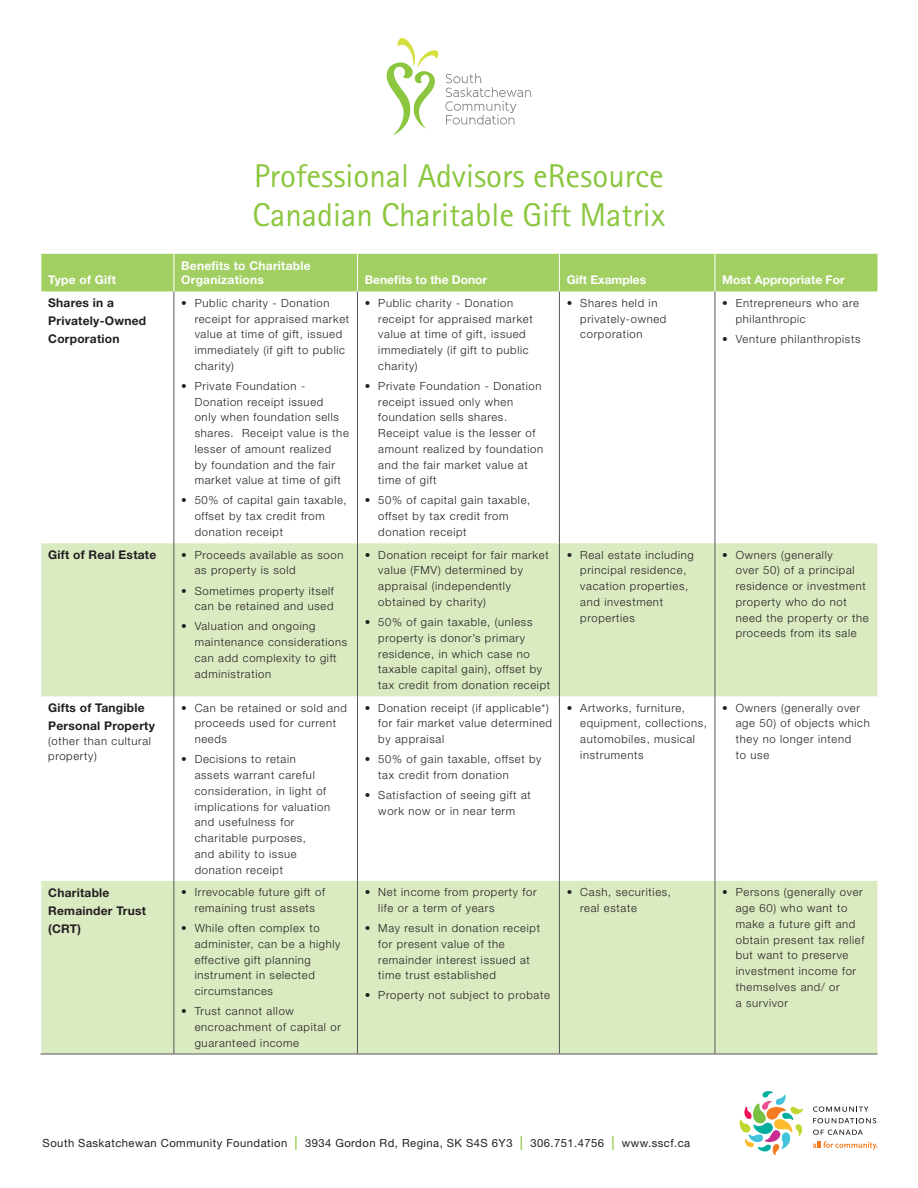
<style>
.page{position:relative;width:918px;height:1188px;background:#fff}
.page>*{position:absolute;margin:0;border:0;box-sizing:border-box;transform-origin:0 0}
.t1{font:33px/39px "Rotis Sans Serif";color:#8bc63e}
.t2{font:700 12px/18px "Helvetica Neue LT Std";letter-spacing:.02em;color:#231f20}
.t3{font:700 12px "Helvetica Neue LT Std";color:#fff}
.t4{font:700 12px/14.4px "Helvetica Neue LT Std";letter-spacing:.02em;color:#fff}
.t5{font:300 11.25px/15.8px "Helvetica Neue LT Std";letter-spacing:.06em;color:#231f20}
.t6{font:11.25px "Helvetica Neue LT Std";letter-spacing:.04em;color:#231f20}
.s1{font-weight:500;font-size:14.1px;color:#8bc63e}
</style>
<div class="page">
<svg style="left:387px;top:38px;width:51px;height:97px"></svg>
<svg style="left:445px;top:73px;width:86px;height:52px"></svg>
<svg style="left:813px;top:1106px;width:56px;height:6px"></svg>
<svg style="left:813px;top:1118px;width:63px;height:5px"></svg>
<svg style="left:813px;top:1130px;width:50px;height:5px"></svg>
<svg style="left:740px;top:1091px;width:63px;height:64px"></svg>
<svg style="left:813px;top:1141px;width:64px;height:9px"></svg>
<div style="left:41px;top:254px;width:837px;height:37px;background:#a2cf62"></div>
<svg style="left:41px;top:543px;width:837px;height:511px;fill:#daeac1"></svg>
<hr style="left:174px;top:291px;width:1px;height:252px;background:#57585a">
<hr style="left:357px;top:291px;width:1px;height:252px;background:#57585a">
<hr style="left:559px;top:291px;width:1px;height:252px;background:#57585a">
<hr style="left:715px;top:291px;width:1px;height:252px;background:#57585a">
<hr style="left:174px;top:543px;width:1px;height:153px;background:#57585a">
<hr style="left:357px;top:543px;width:1px;height:153px;background:#57585a">
<hr style="left:559px;top:543px;width:1px;height:153px;background:#57585a">
<hr style="left:715px;top:543px;width:1px;height:153px;background:#57585a">
<hr style="left:174px;top:696px;width:1px;height:185px;background:#57585a">
<hr style="left:357px;top:696px;width:1px;height:185px;background:#57585a">
<hr style="left:559px;top:696px;width:1px;height:185px;background:#57585a">
<hr style="left:715px;top:696px;width:1px;height:185px;background:#57585a">
<hr style="left:174px;top:881px;width:1px;height:173px;background:#57585a">
<hr style="left:357px;top:881px;width:1px;height:173px;background:#57585a">
<hr style="left:559px;top:881px;width:1px;height:173px;background:#57585a">
<hr style="left:715px;top:881px;width:1px;height:173px;background:#57585a">
<hr style="left:174px;top:254px;width:1px;height:37px;background:#fff">
<hr style="left:357px;top:254px;width:1px;height:37px;background:#fff">
<hr style="left:559px;top:254px;width:1px;height:37px;background:#fff">
<hr style="left:715px;top:254px;width:1px;height:37px;background:#fff">
<hr style="left:40px;top:1054px;width:134px;height:1px;background:#57585a">
<hr style="left:174px;top:1054px;width:183px;height:1px;background:#57585a">
<hr style="left:357px;top:1054px;width:202px;height:1px;background:#57585a">
<hr style="left:559px;top:1054px;width:156px;height:1px;background:#57585a">
<hr style="left:715px;top:1054px;width:163px;height:1px;background:#57585a">
<p class="t4" style="left:48px;top:272px;width:69px">Type of Gift</p>
<h1 class="t1" style="left:252px;top:156px;width:415px">Professional Advisors eResource<br>Canadian Charitable Gift Matrix</h1>
<p class="t4" style="left:181px;top:258px;width:131px">Benefits to Charitable<br>Organizations</p>
<p class="t3" style="left:365px;top:272px;width:124px">Benefits to the Donor</p>
<p class="t3" style="left:567px;top:272px;width:81px">Gift Examples</p>
<p class="t3" style="left:722px;top:272px;width:124px">Most Appropriate For</p>
<p class="t2" style="left:48px;top:294px;width:100px">Shares in a<br>Privately-Owned<br>Corporation</p>
<p class="t5" style="left:195px;top:295px;width:156px;text-indent:-14px">• Public charity - Donation receipt for appraised market value at time of gift, issued immediately (if gift to public charity)</p>
<p class="t5" style="left:195px;top:378px;width:156px;text-indent:-14px">• Private Foundation -<br>Donation receipt issued<br>only when foundation sells shares. Receipt value is the lesser of amount realized<br>by foundation and the fair market value at time of gift</p>
<p class="t5" style="left:195px;top:492px;width:154px;text-indent:-14px">• 50% of capital gain taxable, offset by tax credit from donation receipt</p>
<p class="t2" style="left:48px;top:546px;width:110px">Gift of Real Estate</p>
<p class="t5" style="left:195px;top:547px;width:150px;text-indent:-14px">• Proceeds available as soon as property is sold</p>
<p class="t5" style="left:181px;top:582px;width:154px;text-align:right">• Sometimes property itself can be retained and used</p>
<p class="t5" style="left:195px;top:618px;width:154px;text-indent:-14px">• Valuation and ongoing maintenance considerations can add complexity to gift administration</p>
<p class="t2" style="left:48px;top:699px;width:108px">Gifts of Tangible<br>Personal Property</p>
<p class="t5" style="left:48px;top:734px;width:104px;line-height:15px">(other than cultural property)</p>
<p class="t5" style="left:195px;top:700px;width:154px;text-indent:-14px">• Can be retained or sold and proceeds used for current needs</p>
<p class="t5" style="left:195px;top:751px;width:137px;text-indent:-14px">• Decisions to retain assets warrant careful consideration, in light of implications for valuation and usefulness for charitable purposes,<br>and ability to issue donation receipt</p>
<p class="t2" style="left:48px;top:883px;width:99px">Charitable<br>Remainder Trust (CRT)</p>
<p class="t5" style="left:181px;top:884px;width:145px;text-align:center">• Irrevocable future gift of remaining trust assets</p>
<p class="t5" style="left:195px;top:920px;width:147px;text-indent:-14px">• While often complex to administer, can be a highly effective gift planning instrument in selected circumstances</p>
<p class="t5" style="left:195px;top:1003px;width:148px;text-indent:-14px">• Trust cannot allow encroachment of capital or guaranteed income</p>
<p class="t5" style="left:378px;top:295px;width:156px;text-indent:-14px">• Public charity - Donation receipt for appraised market value at time of gift, issued immediately (if gift to public charity)</p>
<p class="t5" style="left:378px;top:378px;width:166px;text-indent:-14px">• Private Foundation - Donation receipt issued only when foundation sells shares.<br>Receipt value is the lesser of amount realized by foundation and the fair market value at time of gift</p>
<p class="t5" style="left:378px;top:492px;width:154px;text-indent:-14px">• 50% of capital gain taxable, offset by tax credit from donation receipt</p>
<p class="t5" style="left:378px;top:547px;width:172px;text-indent:-14px">• Donation receipt for fair market value (FMV) determined by appraisal (independently obtained by charity)</p>
<p class="t5" style="left:378px;top:614px;width:173px;text-indent:-14px">• 50% of gain taxable, (unless property is donor’s primary residence, in which case no taxable capital gain), offset by tax credit from donation receipt</p>
<p class="t5" style="left:378px;top:700px;width:175px;text-indent:-14px">• Donation receipt (if applicable*) for fair market value determined by appraisal</p>
<p class="t5" style="left:378px;top:751px;width:165px;text-indent:-14px">• 50% of gain taxable, offset by tax credit from donation</p>
<p class="t5" style="left:365px;top:787px;width:168px;text-align:center">• Satisfaction of seeing gift at work now or in near term</p>
<p class="t5" style="left:580px;top:295px;width:88px;text-indent:-14px">• Shares held in privately-owned corporation</p>
<p class="t5" style="left:736px;top:295px;width:125px;text-indent:-14px">• Entrepreneurs who are philanthropic</p>
<p class="t5" style="left:722px;top:331px;width:140px">• Venture philanthropists</p>
<p class="t5" style="left:580px;top:547px;width:115px;text-indent:-14px">• Real estate including principal residence, vacation properties, and investment properties</p>
<p class="t5" style="left:736px;top:547px;width:134px;text-indent:-14px">• Owners (generally<br>over 50) of a principal residence or investment property who do not need the property or the proceeds from its sale</p>
<p class="t5" style="left:580px;top:700px;width:128px;text-indent:-14px">• Artworks, furniture, equipment, collections, automobiles, musical instruments</p>
<p class="t5" style="left:736px;top:700px;width:135px;text-indent:-14px">• Owners (generally over age 50) of objects which they no longer intend<br>to use</p>
<p class="t5" style="left:378px;top:884px;width:160px;text-indent:-14px">• Net income from property for life or a term of years</p>
<p class="t5" style="left:378px;top:920px;width:163px;text-indent:-14px">• May result in donation receipt for present value of the remainder interest issued at time trust established</p>
<p class="t5" style="left:365px;top:987px;width:187px">• Property not subject to probate</p>
<p class="t5" style="left:580px;top:884px;width:92px;text-indent:-14px">• Cash, securities, real estate</p>
<p class="t5" style="left:736px;top:884px;width:130px;text-indent:-14px">• Persons (generally over age 60) who want to make a future gift and obtain present tax relief but want to preserve investment income for themselves and/ or<br>a survivor</p>
<p class="t6" style="left:43px;top:1136px;width:649px">South Saskatchewan Community Foundation <span class="s1">|</span> 3934 Gordon Rd, Regina, SK S4S 6Y3 <span class="s1">|</span> 306.751.4756 <span class="s1">|</span> www.sscf.ca</p>
</div>
